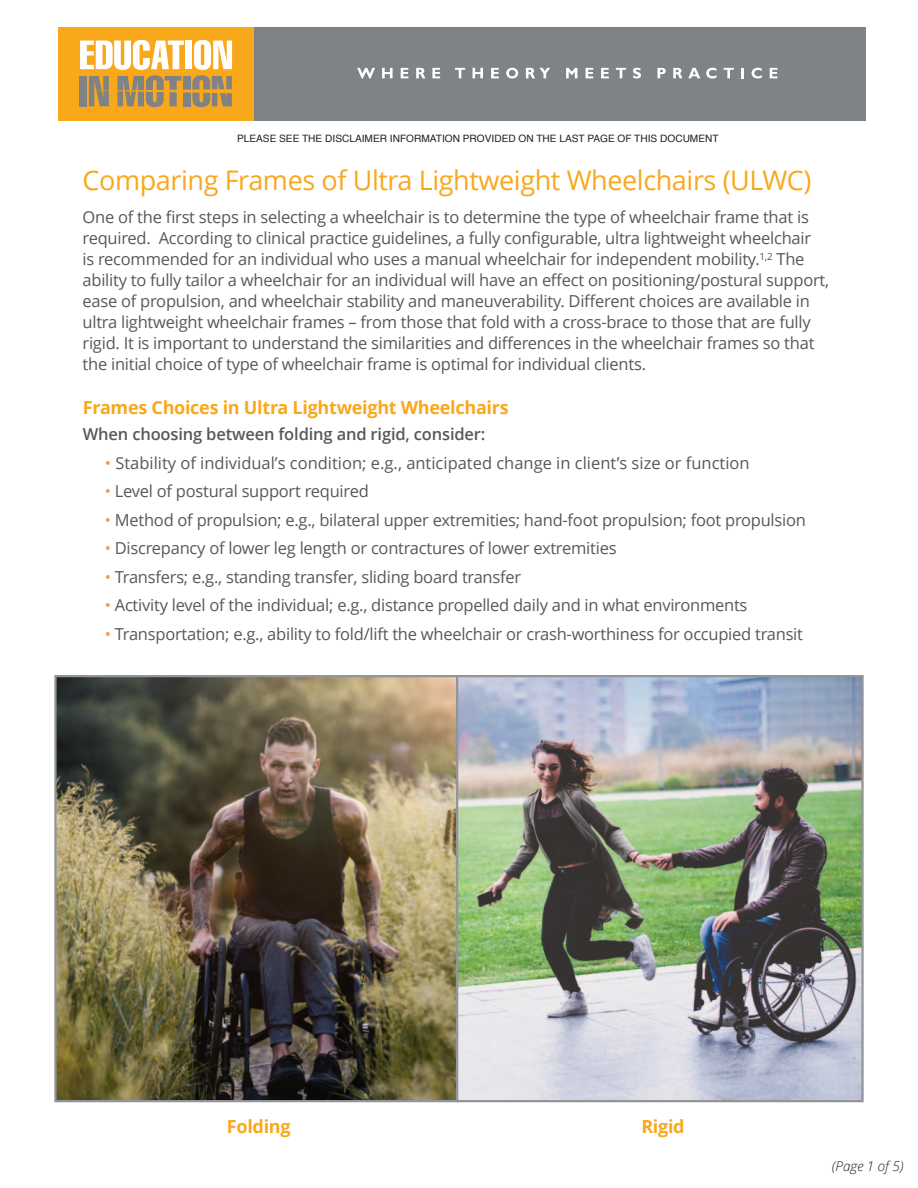
<style>
.page{position:relative;width:918px;height:1188px;background:#fff}
.page>*{position:absolute;margin:0;border:0;box-sizing:border-box;transform-origin:0 0}
.t1{font:27px "Open Sans";letter-spacing:-.015em;color:#f9a71b}
.t2{font:700 18px "Open Sans";letter-spacing:-.015em;color:#f9a71b}
.t3{font:16.5px/21px "Open Sans";letter-spacing:-.015em;color:#57585a}
.t4{font:600 16.5px "Open Sans";letter-spacing:-.01em;color:#57585a}
.t5{font:italic 300 13.5px "Open Sans";color:#231f20}
.t6{font:10.2px "Helvetica";color:#231f20}
.s1{color:#f79848}
</style>
<div class="page">
<div style="left:253px;top:27px;width:612px;height:94px;background:#808385"></div>
<div style="left:58px;top:27px;width:196px;height:94px;background:#f9a81b"></div>
<svg style="left:357px;top:68px;width:18px;height:11px"></svg>
<svg style="left:382px;top:68px;width:11px;height:10px"></svg>
<svg style="left:401px;top:68px;width:7px;height:10px"></svg>
<svg style="left:416px;top:68px;width:9px;height:10px"></svg>
<svg style="left:432px;top:68px;width:8px;height:10px"></svg>
<svg style="left:455px;top:68px;width:10px;height:10px"></svg>
<svg style="left:473px;top:68px;width:10px;height:10px"></svg>
<svg style="left:491px;top:68px;width:8px;height:10px"></svg>
<svg style="left:506px;top:68px;width:12px;height:11px"></svg>
<svg style="left:526px;top:68px;width:24px;height:10px"></svg>
<svg style="left:566px;top:68px;width:11px;height:10px"></svg>
<svg style="left:586px;top:68px;width:7px;height:10px"></svg>
<svg style="left:601px;top:68px;width:8px;height:10px"></svg>
<svg style="left:616px;top:68px;width:10px;height:10px"></svg>
<svg style="left:633px;top:68px;width:8px;height:11px"></svg>
<svg style="left:658px;top:68px;width:8px;height:10px"></svg>
<svg style="left:673px;top:68px;width:27px;height:10px"></svg>
<svg style="left:706px;top:68px;width:10px;height:11px"></svg>
<svg style="left:724px;top:68px;width:10px;height:10px"></svg>
<svg style="left:741px;top:68px;width:3px;height:10px"></svg>
<svg style="left:752px;top:68px;width:10px;height:11px"></svg>
<svg style="left:770px;top:68px;width:7px;height:10px"></svg>
<svg style="left:80px;top:40px;width:153px;height:67px"></svg>
<img style="left:57px;top:678px;width:398px;height:421px">
<div style="left:54px;top:675px;width:404px;height:427px;border:2px solid #939598"></div>
<img style="left:459px;top:678px;width:402px;height:421px">
<div style="left:456px;top:675px;width:408px;height:427px;border:2px solid #939598"></div>
<p class="t6" style="left:237px;top:134px;width:483px">PLEASE SEE THE DISCLAIMER INFORMATION PROVIDED ON THE LAST PAGE OF THIS DOCUMENT</p>
<p class="t1" style="left:83px;top:162px;width:731px">Comparing Frames of Ultra Lightweight Wheelchairs (ULWC)</p>
<p class="t3" style="left:83px;top:207px;width:748px">One of the first steps in selecting a wheelchair is to determine the type of wheelchair frame that is required. According to clinical practice guidelines, a fully configurable, ultra lightweight wheelchair<br>is recommended for an individual who uses a manual wheelchair for independent mobility.<sup>1,2</sup> The ability to fully tailor a wheelchair for an individual will have an effect on positioning/postural support, ease of propulsion, and wheelchair stability and maneuverability. Different choices are available in ultra lightweight wheelchair frames – from those that fold with a cross-brace to those that are fully rigid. It is important to understand the similarities and differences in the wheelchair frames so that the initial choice of type of wheelchair frame is optimal for individual clients.</p>
<p class="t2" style="left:83px;top:395px;width:427px">Frames Choices in Ultra Lightweight Wheelchairs</p>
<p class="t4" style="left:83px;top:423px;width:404px">When choosing between folding and rigid, consider:</p>
<p class="t3" style="left:105px;top:452px;width:646px"><span class="s1">•</span> Stability of individual’s condition; e.g., anticipated change in client’s size or function</p>
<p class="t3" style="left:105px;top:480px;width:265px"><span class="s1">•</span> Level of postural support required</p>
<p class="t3" style="left:105px;top:509px;width:703px"><span class="s1">•</span> Method of propulsion; e.g., bilateral upper extremities; hand-foot propulsion; foot propulsion</p>
<p class="t3" style="left:105px;top:537px;width:513px"><span class="s1">•</span> Discrepancy of lower leg length or contractures of lower extremities</p>
<p class="t3" style="left:105px;top:566px;width:418px"><span class="s1">•</span> Transfers; e.g., standing transfer, sliding board transfer</p>
<p class="t3" style="left:105px;top:594px;width:644px"><span class="s1">•</span> Activity level of the individual; e.g., distance propelled daily and in what environments</p>
<p class="t3" style="left:105px;top:623px;width:700px"><span class="s1">•</span> Transportation; e.g., ability to fold/lift the wheelchair or crash-worthiness for occupied transit</p>
<p class="t2" style="left:227px;top:1114px;width:65px">Folding</p>
<p class="t2" style="left:641px;top:1113px;width:45px">Rigid</p>
<p class="t5" style="left:832px;top:1157px;width:73px">(Page 1 of 5)</p>
</div>
